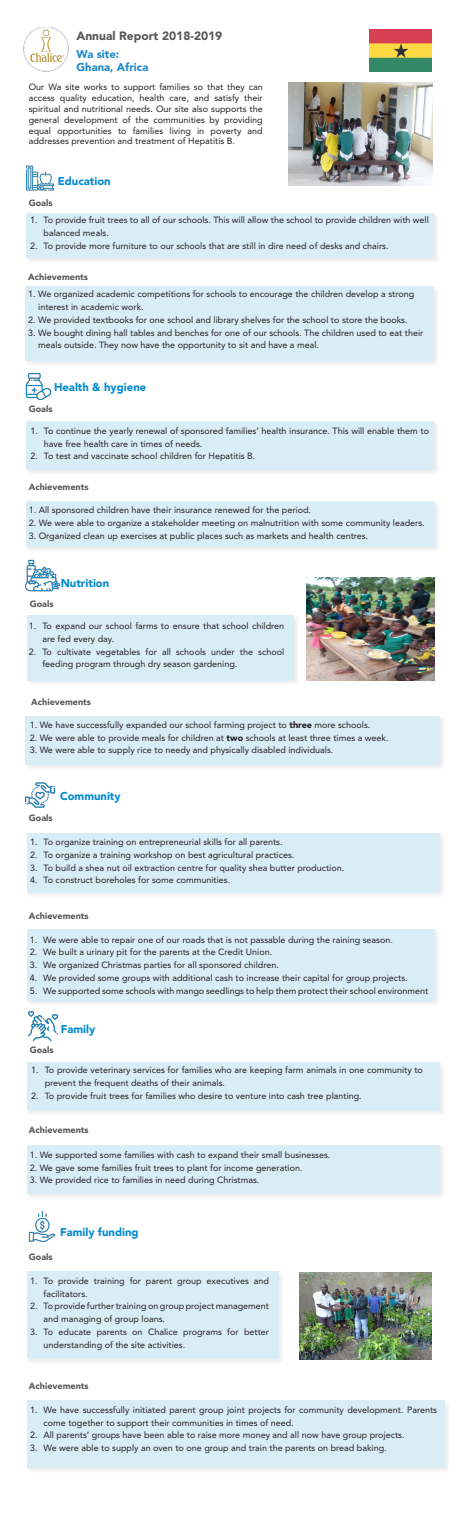
<style>
.page{position:relative;width:459px;height:1530px;background:#fff}
.page>*{position:absolute;margin:0;border:0;box-sizing:border-box;transform-origin:0 0}
.t1{font:900 12px "Avenir LT Std";color:#57585a}
.t2{font:900 11.25px "Avenir LT Std";color:#008ad0}
.t3{font:900 11.25px "Avenir LT Std";color:#1f89ca}
.t4{font:9px/12.8px "Avenir LT Std";color:#231f20}
.t5{font:900 9px "Avenir LT Std";color:#57585a}
.s1{font-weight:900}
</style>
<div class="page">
<div style="left:26px;top:212px;width:414px;height:51px;background:#f2f2f2"></div>
<div style="left:26px;top:213px;width:408px;height:45px;background:#d9edf7"></div>
<div style="left:25px;top:285px;width:415px;height:82px;background:#f3f3f3"></div>
<div style="left:26px;top:286px;width:408px;height:75px;background:#d9edf7"></div>
<img style="left:23px;top:27px;width:45px;height:45px">
<div style="left:26px;top:420px;width:414px;height:56px;background:#f4f4f4"></div>
<div style="left:26px;top:421px;width:408px;height:49px;background:#d9edf7"></div>
<div style="left:26px;top:501px;width:415px;height:52px;background:#f2f2f2"></div>
<div style="left:26px;top:501px;width:409px;height:46px;background:#d9edf7"></div>
<div style="left:26px;top:614px;width:273px;height:72px;background:#231f20;opacity:.58"></div>
<div style="left:27px;top:615px;width:266px;height:65px;background:#d9edf7"></div>
<div style="left:25px;top:715px;width:421px;height:56px;background:#f3f3f3"></div>
<div style="left:26px;top:716px;width:414px;height:49px;background:#d9edf7"></div>
<div style="left:26px;top:832px;width:420px;height:66px;background:#231f20;opacity:.58"></div>
<div style="left:27px;top:833px;width:413px;height:59px;background:#d9edf7"></div>
<div style="left:26px;top:928px;width:414px;height:79px;background:#f3f3f3"></div>
<div style="left:27px;top:929px;width:407px;height:72px;background:#d9edf7"></div>
<div style="left:26px;top:1061px;width:420px;height:56px;background:#f4f4f4"></div>
<div style="left:27px;top:1062px;width:413px;height:49px;background:#d9edf7"></div>
<div style="left:26px;top:1144px;width:420px;height:56px;background:#f4f4f4"></div>
<div style="left:27px;top:1145px;width:413px;height:49px;background:#d9edf7"></div>
<img style="left:26px;top:165px;width:27px;height:26px">
<img style="left:25px;top:373px;width:26px;height:26px">
<img style="left:25px;top:559px;width:34px;height:33px">
<img style="left:26px;top:782px;width:29px;height:26px">
<img style="left:29px;top:1012px;width:29px;height:29px">
<div style="left:26px;top:1271px;width:259px;height:94px;background:#f2f2f2"></div>
<div style="left:27px;top:1272px;width:252px;height:87px;background:#d9edf7"></div>
<div style="left:26px;top:1400px;width:424px;height:74px;background:#f3f3f3"></div>
<div style="left:27px;top:1400px;width:418px;height:68px;background:#d9edf7"></div>
<img style="left:28px;top:1212px;width:28px;height:30px">
<img style="left:369px;top:30px;width:63px;height:42px">
<img style="left:288px;top:83px;width:145px;height:102px">
<img style="left:307px;top:578px;width:127px;height:102px">
<img style="left:300px;top:1272px;width:132px;height:87px">
<p class="t1" style="left:76px;top:29px;width:147px">Annual Report 2018-2019</p>
<p class="t3" style="left:76px;top:47px;width:44px">Wa site:</p>
<p class="t3" style="left:76px;top:60px;width:73px">Ghana, Africa</p>
<p class="t4" style="left:29px;top:82px;width:236px;line-height:10.8px;text-align:justify">Our Wa site works to support families so that they can access quality education, health care, and satisfy their spiritual and nutritional needs. Our site also supports the general development of the communities by providing equal opportunities to families living in poverty and addresses prevention and treatment of Hepatitis B.</p>
<p class="t2" style="left:58px;top:175px;width:54px">Education</p>
<p class="t5" style="left:29px;top:197px;width:25px">Goals</p>
<p class="t4" style="left:44px;top:214px;width:387px;text-indent:-14px">1. To provide fruit trees to all of our schools. This will allow the school to provide children with well balanced meals.</p>
<p class="t4" style="left:30px;top:239px;width:360px">2. To provide more furniture to our schools that are still in dire need of desks and chairs.</p>
<p class="t5" style="left:28px;top:271px;width:61px">Achievements</p>
<p class="t4" style="left:38px;top:288px;width:377px;text-indent:-10px">1. We organized academic competitions for schools to encourage the children develop a strong interest in academic work.</p>
<p class="t4" style="left:28px;top:313px;width:381px">2. We provided textbooks for one school and library shelves for the school to store the books.</p>
<p class="t4" style="left:38px;top:326px;width:387px;text-indent:-10px">3. We bought dining hall tables and benches for one of our schools. The children used to eat their meals outside. They now have the opportunity to sit and have a meal.</p>
<p class="t2" style="left:54px;top:380px;width:94px">Health &amp; hygiene</p>
<p class="t5" style="left:29px;top:403px;width:25px">Goals</p>
<p class="t4" style="left:44px;top:424px;width:387px;text-indent:-14px">1. To continue the yearly renewal of sponsored families’ health insurance. This will enable them to have free health care in times of needs.</p>
<p class="t4" style="left:30px;top:450px;width:226px">2. To test and vaccinate school children for Hepatitis B.</p>
<p class="t5" style="left:29px;top:482px;width:61px">Achievements</p>
<p class="t4" style="left:29px;top:504px;width:284px">1. All sponsored children have their insurance renewed for the period.</p>
<p class="t4" style="left:29px;top:517px;width:397px">2. We were able to organize a stakeholder meeting on malnutrition with some community leaders.</p>
<p class="t4" style="left:29px;top:530px;width:341px">3. Organized clean up exercises at public places such as markets and health centres.</p>
<p class="t5" style="left:30px;top:599px;width:25px">Goals</p>
<p class="t2" style="left:61px;top:576px;width:50px">Nutrition</p>
<p class="t4" style="left:42px;top:620px;width:243px;text-indent:-14px">1. To expand our school farms to ensure that school children are fed every day.</p>
<p class="t4" style="left:42px;top:645px;width:243px;text-indent:-14px">2. To cultivate vegetables for all schools under the school feeding program through dry season gardening.</p>
<p class="t5" style="left:31px;top:696px;width:61px">Achievements</p>
<p class="t4" style="left:30px;top:718px;width:342px">1. We have successfully expanded our school farming project to <span class="s1">three</span> more schools.</p>
<p class="t4" style="left:30px;top:731px;width:360px">2. We were able to provide meals for children at <span class="s1">two</span> schools at least three times a week.</p>
<p class="t4" style="left:30px;top:744px;width:305px">3. We were able to supply rice to needy and physically disabled individuals.</p>
<p class="t2" style="left:60px;top:789px;width:62px">Community</p>
<p class="t5" style="left:29px;top:813px;width:25px">Goals</p>
<p class="t4" style="left:30px;top:836px;width:254px">1. To organize training on entrepreneurial skills for all parents.</p>
<p class="t4" style="left:30px;top:848px;width:266px">2. To organize a training workshop on best agricultural practices.</p>
<p class="t4" style="left:30px;top:861px;width:316px">3. To build a shea nut oil extraction centre for quality shea butter production.</p>
<p class="t4" style="left:30px;top:874px;width:202px">4. To construct boreholes for some communities.</p>
<p class="t5" style="left:29px;top:910px;width:61px">Achievements</p>
<p class="t4" style="left:30px;top:933px;width:365px">1. We were able to repair one of our roads that is not passable during the raining season.</p>
<p class="t4" style="left:30px;top:946px;width:244px">2. We built a urinary pit for the parents at the Credit Union.</p>
<p class="t4" style="left:30px;top:959px;width:251px">3. We organized Christmas parties for all sponsored children.</p>
<p class="t4" style="left:30px;top:971px;width:380px">4. We provided some groups with additional cash to increase their capital for group projects.</p>
<p class="t4" style="left:30px;top:984px;width:400px">5. We supported some schools with mango seedlings to help them protect their school environment</p>
<p class="t5" style="left:30px;top:1044px;width:25px">Goals</p>
<p class="t2" style="left:61px;top:1022px;width:36px">Family</p>
<p class="t4" style="left:45px;top:1064px;width:380px;text-indent:-14px">1. To provide veterinary services for families who are keeping farm animals in one community to prevent the frequent deaths of their animals.</p>
<p class="t4" style="left:31px;top:1089px;width:332px">2. To provide fruit trees for families who desire to venture into cash tree planting.</p>
<p class="t5" style="left:29px;top:1124px;width:61px">Achievements</p>
<p class="t4" style="left:30px;top:1148px;width:302px">1. We supported some families with cash to expand their small businesses.</p>
<p class="t4" style="left:30px;top:1161px;width:274px">2. We gave some families fruit trees to plant for income generation.</p>
<p class="t4" style="left:30px;top:1174px;width:231px">3. We provided rice to families in need during Christmas.</p>
<p class="t5" style="left:29px;top:1252px;width:25px">Goals</p>
<p class="t2" style="left:60px;top:1226px;width:80px">Family funding</p>
<p class="t4" style="left:44px;top:1275px;width:227px;text-indent:-14px">1. To provide training for parent group executives and facilitators.</p>
<p class="t4" style="left:44px;top:1300px;width:227px;text-indent:-14px">2. To provide further training on group project management and managing of group loans.</p>
<p class="t4" style="left:44px;top:1326px;width:227px;text-indent:-14px">3. To educate parents on Chalice programs for better understanding of the site activities.</p>
<p class="t5" style="left:29px;top:1381px;width:61px">Achievements</p>
<p class="t4" style="left:44px;top:1403px;width:395px;text-indent:-14px">1. We have successfully initiated parent group joint projects for community development. Parents come together to support their communities in times of need.</p>
<p class="t4" style="left:30px;top:1429px;width:376px">2. All parents’ groups have been able to raise more money and all now have group projects.</p>
<p class="t4" style="left:30px;top:1442px;width:358px">3. We were able to supply an oven to one group and train the parents on bread baking.</p>
</div>
